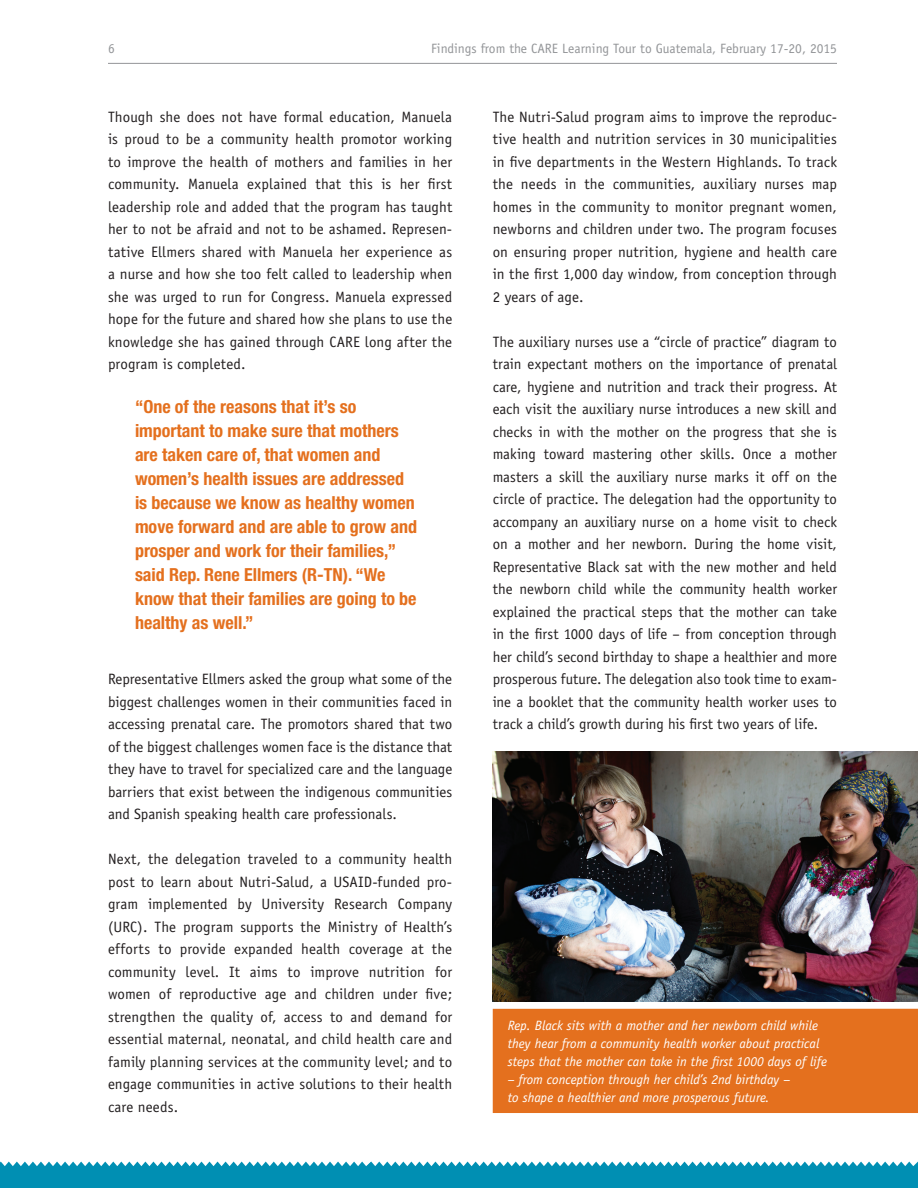
<style>
.page{position:relative;width:918px;height:1188px;background:#fff}
.page>*{position:absolute;margin:0;border:0;box-sizing:border-box;transform-origin:0 0}
.t1{font:700 condensed 18px/24px "Helvetica Neue";color:#e4701e}
.t2{font:15px/22.5px "Officina Sans";letter-spacing:.005em;color:#231f20;text-align:justify}
.t3{font:italic 13.5px/18px "Officina Sans";color:#fff}
.t4{font:13.5px "Officina Sans";color:#939598}
</style>
<div class="page">
<hr style="left:108px;top:63px;width:729px;height:1px;background:#939598">
<div style="left:367px;top:1170px;width:551px;height:18px;background:#008fb3"></div>
<div style="left:0;top:1170px;width:371px;height:18px;background:#008fb3"></div>
<svg style="left:0;top:1162px;width:918px;height:8px"></svg>
<hr style="left:917px;top:369px;width:1px;height:90px;background:#e4701e">
<div style="left:493px;top:1009px;width:425px;height:104px;background:#e4701e"></div>
<img style="left:493px;top:752px;width:425px;height:249px">
<p class="t4" style="left:108px;top:41px;width:8px">6</p>
<p class="t4" style="left:431px;top:41px;width:407px">Findings from the CARE Learning Tour to Guatemala, February 17-20, 2015</p>
<p class="t2" style="left:108px;top:105px;width:346px">Though she does not have formal education, Manuela is proud to be a community health promotor working to improve the health of mothers and families in her community. Manuela explained that this is her first leadership role and added that the program has taught her to not be afraid and not to be ashamed. Represen&shy;tative Ellmers shared with Manuela her experience as a nurse and how she too felt called to leadership when she was urged to run for Congress. Manuela expressed hope for the future and shared how she plans to use the knowledge she has gained through CARE long after the program is completed.</p>
<p class="t1" style="left:135px;top:395px;width:284px">“One of the reasons that it’s so important to make sure that mothers are taken care of, that women and women’s health issues are addressed is because we know as healthy women move forward and are able to grow and prosper and work for their families,” said Rep. Rene Ellmers (R-TN). “We know that their families are going to be healthy as well.”</p>
<p class="t2" style="left:108px;top:668px;width:346px">Representative Ellmers asked the group what some of the biggest challenges women in their communities faced in accessing prenatal care. The promotors shared that two of the biggest challenges women face is the distance that they have to travel for specialized care and the language barriers that exist between the indigenous communities and Spanish speaking health care professionals.</p>
<p class="t2" style="left:108px;top:848px;width:346px">Next, the delegation traveled to a community health post to learn about Nutri-Salud, a USAID-funded pro&shy;gram implemented by University Research Company (URC). The program supports the Ministry of Health’s efforts to provide expanded health coverage at the community level. It aims to improve nutrition for women of reproductive age and children under five; strengthen the quality of, access to and demand for essential maternal, neonatal, and child health care and family planning services at the community level; and to engage communities in active solutions to their health care needs.</p>
<p class="t2" style="left:493px;top:105px;width:346px">The Nutri-Salud program aims to improve the reproduc&shy;tive health and nutrition services in 30 municipalities in five departments in the Western Highlands. To track the needs in the communities, auxiliary nurses map homes in the community to monitor pregnant women, newborns and children under two. The program focuses on ensuring proper nutrition, hygiene and health care in the first 1,000 day window, from conception through 2 years of age.</p>
<p class="t2" style="left:493px;top:330px;width:346px">The auxiliary nurses use a “circle of practice” diagram to train expectant mothers on the importance of prenatal care, hygiene and nutrition and track their progress. At each visit the auxiliary nurse introduces a new skill and checks in with the mother on the progress that she is making toward mastering other skills. Once a mother masters a skill the auxiliary nurse marks it off on the circle of practice. The delegation had the opportunity to accompany an auxiliary nurse on a home visit to check on a mother and her newborn. During the home visit, Representative Black sat with the new mother and held the newborn child while the community health worker explained the practical steps that the mother can take in the first 1000 days of life – from conception through her child’s second birthday to shape a healthier and more prosperous future. The delegation also took time to exam&shy;ine a booklet that the community health worker uses to track a child’s growth during his first two years of life.</p>
<p class="t3" style="left:508px;top:1016px;width:321px">Rep. Black sits with a mother and her newborn child while they hear from a community health worker about practical steps that the mother can take in the first 1000 days of life</p>
<p class="t3" style="left:508px;top:1070px;width:284px">– from conception through her child’s 2nd birthday – to shape a healthier and more prosperous future.</p>
</div>
